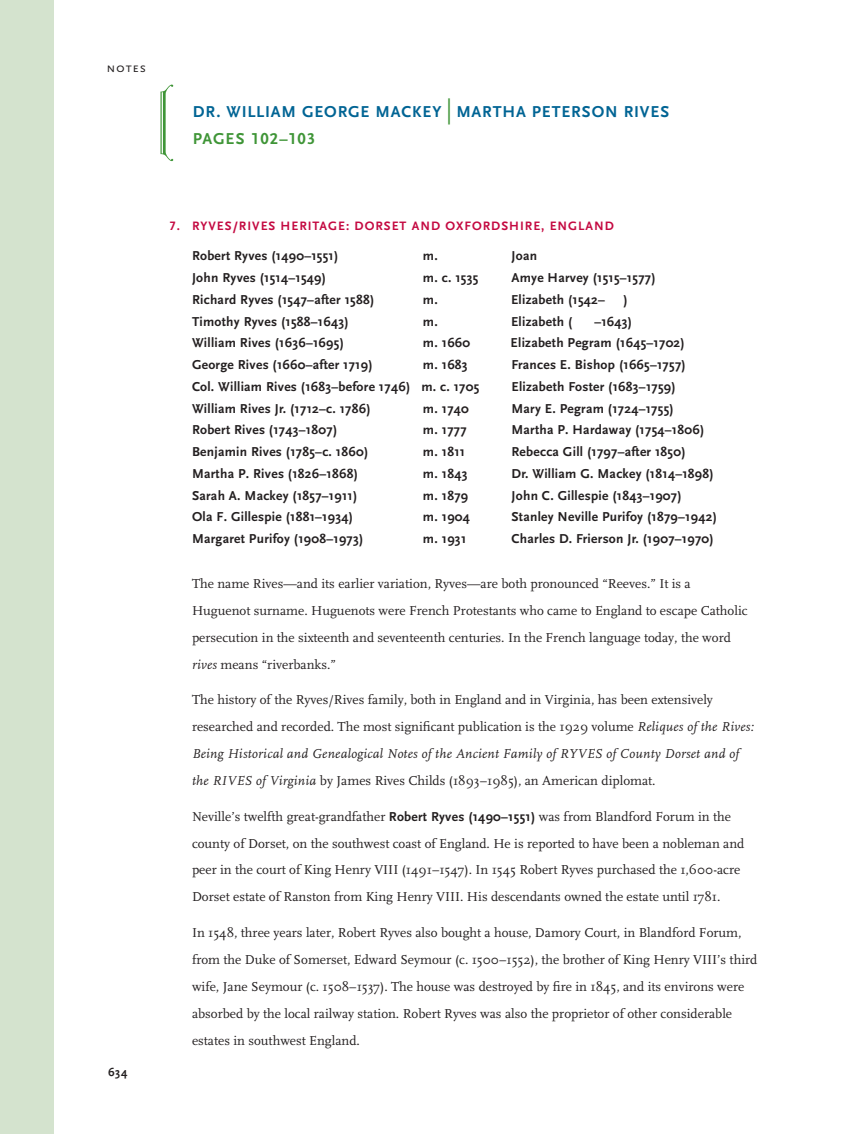
<style>
.page{position:relative;width:864px;height:1134px;background:#fff}
.page>*{position:absolute;margin:0;border:0;box-sizing:border-box;transform-origin:0 0}
.t1{font:700 16.5px "Scala Sans";letter-spacing:.05em;color:#006494}
.t2{font:700 16.5px "Scala Sans LF";letter-spacing:.06em;color:#3f9537}
.t3{font:13.5px/26.8px "FF Scala";color:#231f20}
.t4{font:700 13.5px "Scala Sans";letter-spacing:.02em;color:#231f20}
.t5{font:13.5px "Scala Sans Caps";letter-spacing:.055em;color:#231f20}
.t6{font:700 12.75px "Scala Sans LF";letter-spacing:.08em;color:#c40941}
.t7{font:700 12px "Scala Sans";color:#231f20}
.s1{font-size:27px;color:#3f9537}
.s2{font-family:"Scala Sans"}
.s3{font-style:italic}
.s4{font-family:"Scala Sans";font-weight:700}
</style>
<div class="page">
<div style="left:0;top:0;width:54px;height:1134px;background:#d4e3ce"></div>
<svg style="left:161px;top:85px;width:12px;height:76px"></svg>
<p class="t5" style="left:107px;top:60px;width:41px">notes</p>
<p class="t1" style="left:193px;top:103px;width:478px">DR. WILLIAM GEORGE MACKEY <span class="s1">|</span> MARTHA PETERSON RIVES</p>
<p class="t2" style="left:193px;top:130px;width:124px"><span class="s2">PAGES</span> 102–103</p>
<p class="t7" style="left:108px;top:1065px;width:21px">634</p>
<p class="t6" style="left:170px;top:219px;width:446px">7. RYVES/RIVES HERITAGE: DORSET AND OXFORDSHIRE, ENGLAND</p>
<p class="t4" style="left:192px;top:249px;width:148px">Robert Ryves (1490–1551)</p>
<p class="t4" style="left:423px;top:249px;width:16px">m.</p>
<p class="t4" style="left:512px;top:249px;width:27px">Joan</p>
<p class="t4" style="left:192px;top:270px;width:136px">John Ryves (1514–1549)</p>
<p class="t4" style="left:423px;top:270px;width:57px">m. c. 1535</p>
<p class="t4" style="left:512px;top:270px;width:146px">Amye Harvey (1515–1577)</p>
<p class="t4" style="left:192px;top:292px;width:184px">Richard Ryves (1547–after 1588)</p>
<p class="t4" style="left:423px;top:292px;width:16px">m.</p>
<p class="t4" style="left:511px;top:292px;width:95px">Elizabeth (1542–</p>
<p class="t4" style="left:623px;top:292px;width:6px">)</p>
<p class="t4" style="left:192px;top:314px;width:158px">Timothy Ryves (1588–1643)</p>
<p class="t4" style="left:423px;top:314px;width:16px">m.</p>
<p class="t4" style="left:511px;top:314px;width:63px">Elizabeth (</p>
<p class="t4" style="left:594px;top:314px;width:39px">–1643)</p>
<p class="t4" style="left:192px;top:336px;width:153px">William Rives (1636–1695)</p>
<p class="t4" style="left:423px;top:336px;width:49px">m. 1660</p>
<p class="t4" style="left:511px;top:336px;width:176px">Elizabeth Pegram (1645–1702)</p>
<p class="t4" style="left:192px;top:357px;width:182px">George Rives (1660–after 1719)</p>
<p class="t4" style="left:423px;top:357px;width:46px">m. 1683</p>
<p class="t4" style="left:512px;top:357px;width:176px">Frances E. Bishop (1665–1757)</p>
<p class="t4" style="left:192px;top:379px;width:289px">Col. William Rives (1683–before 1746) m. c. 1705</p>
<p class="t4" style="left:512px;top:379px;width:166px">Elizabeth Foster (1683–1759)</p>
<p class="t4" style="left:192px;top:401px;width:180px">William Rives Jr. (1712–c. 1786)</p>
<p class="t4" style="left:423px;top:401px;width:47px">m. 1740</p>
<p class="t4" style="left:512px;top:401px;width:164px">Mary E. Pegram (1724–1755)</p>
<p class="t4" style="left:192px;top:423px;width:147px">Robert Rives (1743–1807)</p>
<p class="t4" style="left:423px;top:423px;width:45px">m. 1777</p>
<p class="t4" style="left:512px;top:423px;width:194px">Martha P. Hardaway (1754–1806)</p>
<p class="t4" style="left:192px;top:444px;width:178px">Benjamin Rives (1785–c. 1860)</p>
<p class="t4" style="left:423px;top:444px;width:44px">m. 1811</p>
<p class="t4" style="left:512px;top:444px;width:176px">Rebecca Gill (1797–after 1850)</p>
<p class="t4" style="left:192px;top:466px;width:167px">Martha P. Rives (1826–1868)</p>
<p class="t4" style="left:423px;top:466px;width:46px">m. 1843</p>
<p class="t4" style="left:512px;top:466px;width:204px">Dr. William G. Mackey (1814–1898)</p>
<p class="t4" style="left:192px;top:488px;width:167px">Sarah A. Mackey (1857–1911)</p>
<p class="t4" style="left:423px;top:488px;width:47px">m. 1879</p>
<p class="t4" style="left:512px;top:488px;width:172px">John C. Gillespie (1843–1907)</p>
<p class="t4" style="left:192px;top:510px;width:163px">Ola F. Gillespie (1881–1934)</p>
<p class="t4" style="left:423px;top:510px;width:49px">m. 1904</p>
<p class="t4" style="left:512px;top:510px;width:207px">Stanley Neville Purifoy (1879–1942)</p>
<p class="t4" style="left:192px;top:531px;width:173px">Margaret Purifoy (1908–1973)</p>
<p class="t4" style="left:423px;top:531px;width:45px">m. 1931</p>
<p class="t4" style="left:512px;top:531px;width:204px">Charles D. Frierson Jr. (1907–1970)</p>
<p class="t3" style="left:192px;top:570px;width:557px">The name Rives—and its earlier variation, Ryves—are both pronounced “Reeves.” It is a Huguenot surname. Huguenots were French Protestants who came to England to escape Catholic persecution in the sixteenth and seventeenth centuries. In the French language today, the word <span class="s3">rives</span> means “riverbanks.”</p>
<p class="t3" style="left:192px;top:687px;width:563px">The history of the Ryves/Rives family, both in England and in Virginia, has been extensively researched and recorded. The most significant publication is the 1929 volume <span class="s3">Reliques of the Rives:<br>Being Historical and Genealogical Notes of the Ancient Family of RYVES of County Dorset and of the RIVES of Virginia</span> by James Rives Childs (1893–1985), an American diplomat.</p>
<p class="t3" style="left:192px;top:803px;width:554px">Neville’s twelfth great-grandfather <span class="s4">Robert Ryves (1490–1551)</span> was from Blandford Forum in the county of Dorset, on the southwest coast of England. He is reported to have been a nobleman and peer in the court of King Henry VIII (1491–1547). In 1545 Robert Ryves purchased the 1,600-acre Dorset estate of Ranston from King Henry VIII. His descendants owned the estate until 1781.</p>
<p class="t3" style="left:192px;top:920px;width:567px">In 1548, three years later, Robert Ryves also bought a house, Damory Court, in Blandford Forum, from the Duke of Somerset, Edward Seymour (c. 1500–1552), the brother of King Henry VIII’s third wife, Jane Seymour (c. 1508–1537). The house was destroyed by fire in 1845, and its environs were absorbed by the local railway station. Robert Ryves was also the proprietor of other considerable estates in southwest England.</p>
</div>
